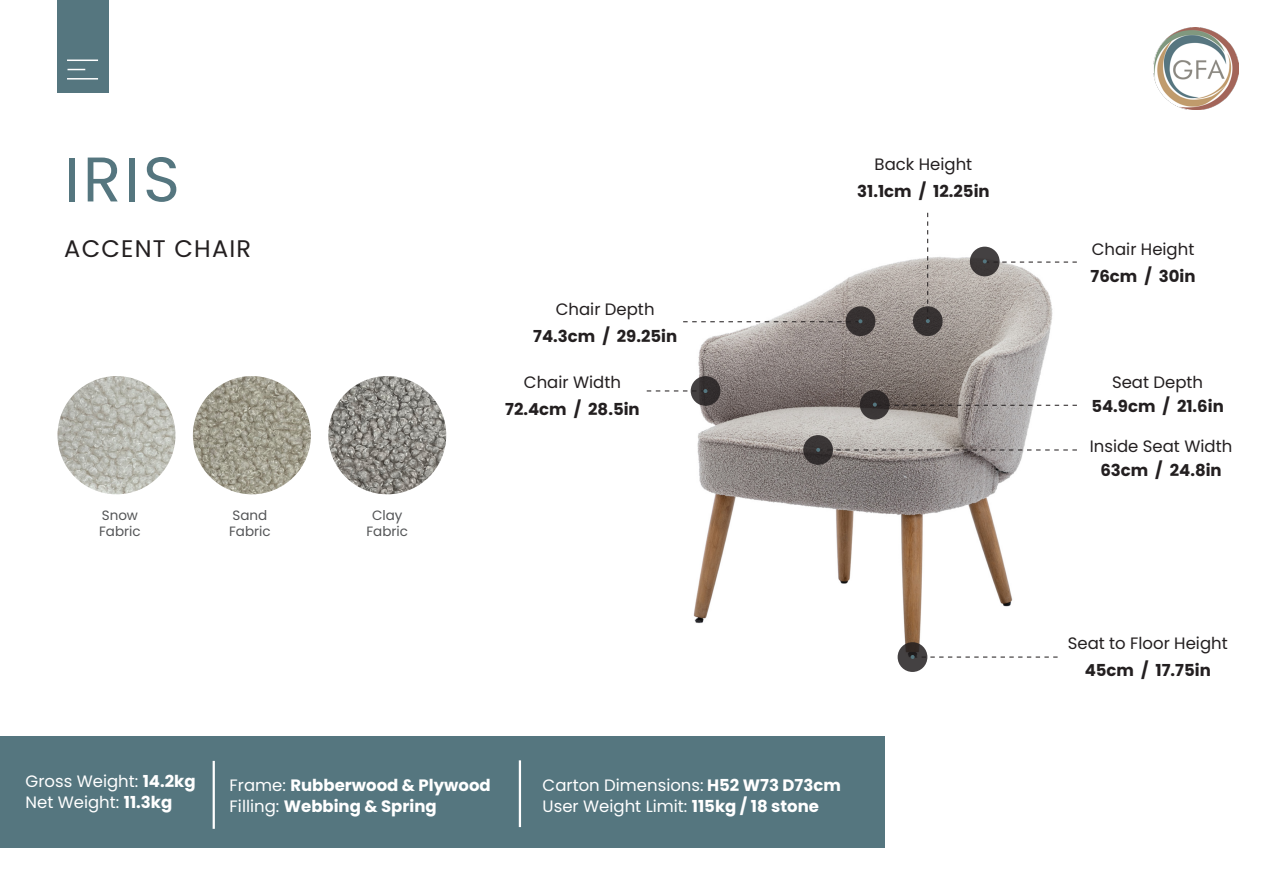
<style>
.page{position:relative;width:1263px;height:893px;background:#fff}
.page>*{position:absolute;margin:0;border:0;box-sizing:border-box;transform-origin:0 0}
.t1{font:63px "Poppins";color:#55767f}
.t2{font:24px "Poppins";letter-spacing:.05em;color:#231f20}
.t3{font:16.5px "Poppins";color:#fff}
.t4{font:700 16.5px "Poppins";color:#231f20}
.t5{font:16.5px "Poppins";color:#231f20}
.t6{font:700 16.5px "Poppins";color:#fff}
.t7{font:13.5px "Poppins";color:#545557}
.s1{font-weight:700}
.s2{font-weight:400}
</style>
<div class="page">
<div style="left:58px;top:0;width:51px;height:92px;background:#55767f"></div>
<div style="left:0;top:736px;width:884px;height:111px;background:#55767f"></div>
<hr style="left:213px;top:761px;width:2px;height:68px;background:#fff">
<hr style="left:519px;top:760px;width:2px;height:67px;background:#fff">
<hr style="left:67px;top:60px;width:31px;height:1px;background:#fff">
<svg style="left:68px;top:69px;width:17px;height:1px"></svg>
<hr style="left:67px;top:78px;width:31px;height:2px;background:#fff">
<img style="left:1153px;top:28px;width:85px;height:82px">
<img style="left:58px;top:376px;width:117px;height:118px;border-radius:59px">
<img style="left:193px;top:376px;width:118px;height:118px;border-radius:59px">
<img style="left:328px;top:376px;width:118px;height:118px;border-radius:59px">
<img style="left:646px;top:212px;width:407px;height:460px">
<div style="left:913px;top:306px;width:30px;height:30px;background:#363132;border-radius:50%"></div>
<svg style="left:926px;top:213px;width:4px;height:110px"></svg>
<svg style="left:803px;top:435px;width:30px;height:30px"></svg>
<svg style="left:816px;top:448px;width:261px;height:4px"></svg>
<div style="left:970px;top:247px;width:29px;height:29px;background:#3d3939;border-radius:50%"></div>
<svg style="left:983px;top:259px;width:94px;height:4px"></svg>
<svg style="left:691px;top:376px;width:29px;height:30px"></svg>
<svg style="left:647px;top:389px;width:60px;height:4px"></svg>
<div style="left:846px;top:306px;width:29px;height:30px;background:#363131;border-radius:50%"></div>
<svg style="left:683px;top:319px;width:179px;height:4px"></svg>
<svg style="left:898px;top:642px;width:29px;height:30px"></svg>
<svg style="left:910px;top:655px;width:148px;height:4px"></svg>
<svg style="left:860px;top:390px;width:30px;height:30px"></svg>
<svg style="left:873px;top:403px;width:204px;height:4px"></svg>
<p class="t1" style="left:64px;top:143px;width:117px">IRIS</p>
<p class="t2" style="left:64px;top:235px;width:188px">ACCENT CHAIR</p>
<p class="t7" style="left:102px;top:507px;width:38px">Snow</p>
<p class="t7" style="left:99px;top:523px;width:43px">Fabric</p>
<p class="t7" style="left:233px;top:507px;width:36px">Sand</p>
<p class="t7" style="left:229px;top:523px;width:43px">Fabric</p>
<p class="t7" style="left:372px;top:507px;width:32px">Clay</p>
<p class="t7" style="left:366px;top:523px;width:43px">Fabric</p>
<p class="t5" style="left:556px;top:300px;width:100px">Chair Depth</p>
<p class="t4" style="left:533px;top:327px;width:145px">74.3cm / 29.25in</p>
<p class="t5" style="left:524px;top:372px;width:98px">Chair Width</p>
<p class="t4" style="left:505px;top:399px;width:136px">72.4cm / 28.5in</p>
<p class="t5" style="left:875px;top:155px;width:99px">Back Height</p>
<p class="t4" style="left:857px;top:182px;width:134px">31.1cm / 12.25in</p>
<p class="t3" style="left:26px;top:772px;width:172px">Gross Weight: <span class="s1">14.2kg</span></p>
<p class="t3" style="left:26px;top:793px;width:148px">Net Weight: <span class="s1">11.3kg</span></p>
<p class="t6" style="left:230px;top:776px;width:263px"><span class="s2">Frame:</span> Rubberwood &amp; Plywood</p>
<p class="t6" style="left:230px;top:797px;width:209px"><span class="s2">Filling:</span> Webbing &amp; Spring</p>
<p class="t3" style="left:543px;top:776px;width:300px">Carton Dimensions: <span class="s1">H52 W73 D73cm</span></p>
<p class="t3" style="left:543px;top:797px;width:278px">User Weight Limit: <span class="s1">115kg / 18 stone</span></p>
<p class="t5" style="left:1092px;top:239px;width:104px">Chair Height</p>
<p class="t4" style="left:1090px;top:266px;width:106px">76cm / 30in</p>
<p class="t5" style="left:1112px;top:372px;width:93px">Seat Depth</p>
<p class="t4" style="left:1091px;top:396px;width:134px">54.9cm / 21.6in</p>
<p class="t5" style="left:1090px;top:437px;width:144px">Inside Seat Width</p>
<p class="t4" style="left:1100px;top:461px;width:123px">63cm / 24.8in</p>
<p class="t5" style="left:1068px;top:634px;width:161px">Seat to Floor Height</p>
<p class="t4" style="left:1085px;top:661px;width:128px">45cm / 17.75in</p>
</div>
